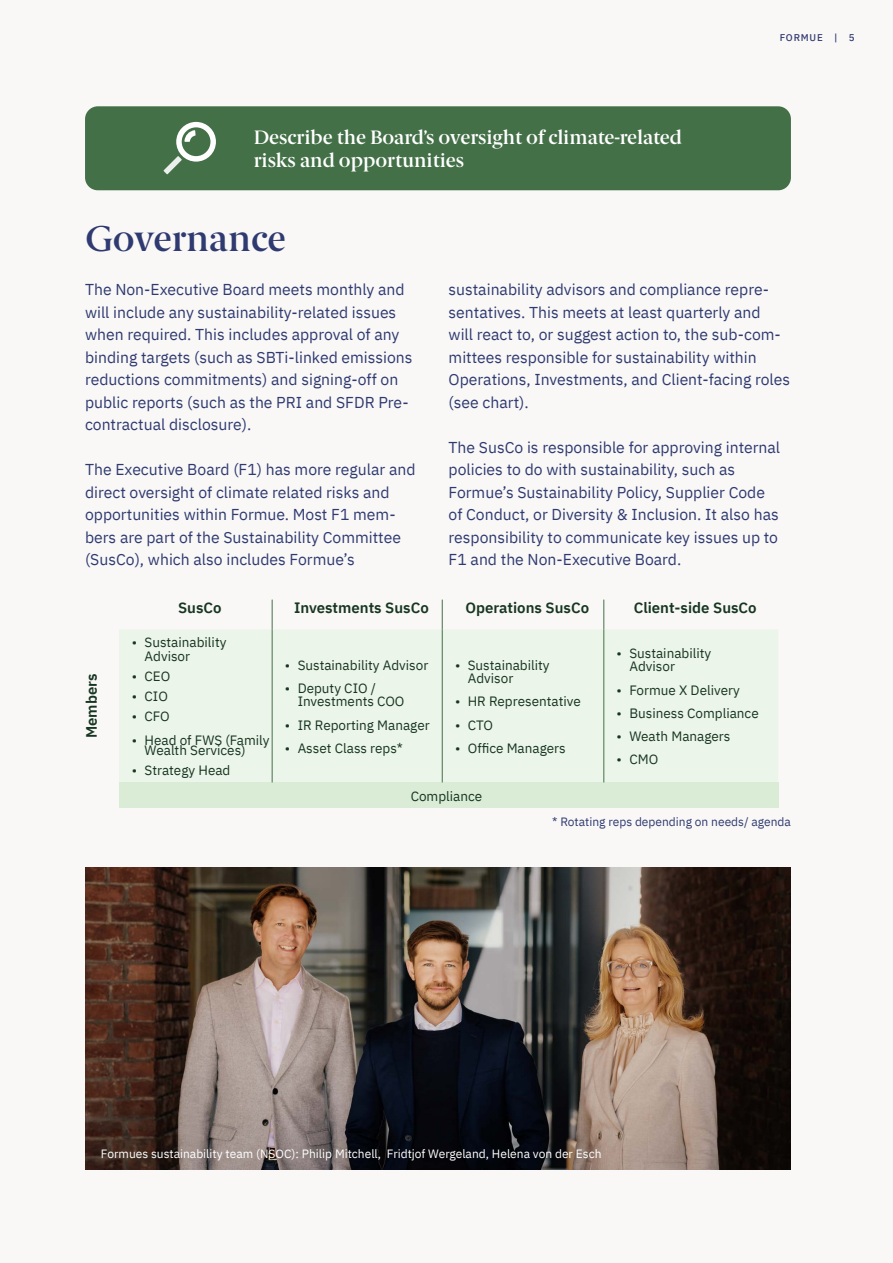
<style>
.page{position:relative;width:893px;height:1263px;background:#f9f8f6}
.page>*{position:absolute;margin:0;border:0;box-sizing:border-box;transform-origin:0 0}
.t1{font:36px "Berlingske Serif D Bd";color:#2f3a71}
.t2{font:19.5px/22.5px "Berlingske Serif D Bd";color:#fff}
.t3{font:15.75px/22.5px "IBM Plex Sans";color:#2f3a71}
.t4{font:600 15px "IBM Plex Sans";color:#173621}
.t5{font:13.5px/13.5px "IBM Plex Sans";color:#173621}
.t6{font:12px "IBM Plex Sans";color:#fff}
.t7{font:12px "IBM Plex Sans";color:#2f3a71}
.t8{font:500 9.75px "IBM Plex Sans";letter-spacing:.08em;color:#2f3a71}
</style>
<div class="page">
<div style="left:85px;top:106px;width:706px;height:84px;background:#437047;border-radius:13px"></div>
<svg style="left:164px;top:122px;width:52px;height:52px"></svg>
<div style="left:119px;top:629px;width:659px;height:153px;background:#ecf5ea"></div>
<div style="left:119px;top:782px;width:659px;height:26px;background:#daecd6"></div>
<svg style="left:272px;top:600px;width:1px;height:29px"></svg>
<svg style="left:442px;top:600px;width:1px;height:29px"></svg>
<svg style="left:604px;top:600px;width:1px;height:29px"></svg>
<hr style="left:272px;top:629px;width:1px;height:153px;background:#437047">
<hr style="left:442px;top:629px;width:1px;height:153px;background:#437047">
<hr style="left:604px;top:629px;width:1px;height:153px;background:#437047">
<img style="left:85px;top:867px;width:706px;height:302px">
<p class="t2" style="left:254px;top:126px;width:429px">Describe the Board’s oversight of climate-related risks and opportunities</p>
<p class="t8" style="left:780px;top:30px;width:76px">FORMUE | 5</p>
<h1 class="t1" style="left:85px;top:214px;width:202px">Governance</h1>
<p class="t3" style="left:85px;top:277px;width:329px">The Non-Executive Board meets monthly and will include any sustainability-related issues when required. This includes approval of any binding targets (such as SBTi-linked emissions reductions commitments) and signing-off on public reports (such as the PRI and SFDR Pre&shy;contractual disclosure).</p>
<p class="t3" style="left:85px;top:457px;width:332px">The Executive Board (F1) has more regular and direct oversight of climate related risks and opportunities within Formue. Most F1 mem&shy;bers are part of the Sustainability Committee (SusCo), which also includes Formue’s</p>
<p class="t3" style="left:449px;top:277px;width:343px">sustainability advisors and compliance repre&shy;sentatives. This meets at least quarterly and<br>will react to, or suggest action to, the sub-com&shy;mittees responsible for sustainability within Operations, Investments, and Client-facing roles (see chart).</p>
<p class="t3" style="left:449px;top:435px;width:333px">The SusCo is responsible for approving internal policies to do with sustainability, such as Formue’s Sustainability Policy, Supplier Code of Conduct, or Diversity &amp; Inclusion. It also has responsibility to communicate key issues up to F1 and the Non-Executive Board.</p>
<p class="t4" style="left:80px;top:738px;width:66px;rotate:-90deg">Members</p>
<p class="t4" style="left:178px;top:596px;width:45px">SusCo</p>
<p class="t4" style="left:294px;top:596px;width:136px">Investments SusCo</p>
<p class="t4" style="left:465px;top:596px;width:125px">Operations SusCo</p>
<p class="t4" style="left:634px;top:596px;width:124px">Client-side SusCo</p>
<p class="t5" style="left:145px;top:634px;width:83px;text-indent:-13px">• Sustainability<br>Advisor</p>
<p class="t5" style="left:132px;top:668px;width:40px">• CEO</p>
<p class="t5" style="left:132px;top:688px;width:38px">• CIO</p>
<p class="t5" style="left:132px;top:709px;width:40px">• CFO</p>
<p class="t5" style="left:145px;top:733px;width:126px;line-height:10.5px;text-indent:-13px">• Head of FWS (Family<br>Wealth Services)</p>
<p class="t5" style="left:132px;top:763px;width:100px">• Strategy Head</p>
<p class="t5" style="left:285px;top:657px;width:145px">• Sustainability Advisor</p>
<p class="t5" style="left:298px;top:680px;width:108px;text-indent:-13px">• Deputy CIO /<br>Investments COO</p>
<p class="t5" style="left:285px;top:717px;width:146px">• IR Reporting Manager</p>
<p class="t5" style="left:285px;top:740px;width:119px">• Asset Class reps*</p>
<p class="t5" style="left:468px;top:657px;width:83px;text-indent:-13px">• Sustainability<br>Advisor</p>
<p class="t5" style="left:455px;top:694px;width:127px">• HR Representative</p>
<p class="t5" style="left:455px;top:717px;width:40px">• CTO</p>
<p class="t5" style="left:455px;top:740px;width:112px">• Office Managers</p>
<p class="t5" style="left:411px;top:788px;width:73px">Compliance</p>
<p class="t5" style="left:629px;top:645px;width:83px;text-indent:-13px">• Sustainability<br>Advisor</p>
<p class="t5" style="left:617px;top:682px;width:125px">• Formue X Delivery</p>
<p class="t5" style="left:617px;top:705px;width:144px">• Business Compliance</p>
<p class="t5" style="left:617px;top:728px;width:115px">• Weath Managers</p>
<p class="t5" style="left:617px;top:752px;width:43px">• CMO</p>
<p class="t7" style="left:552px;top:812px;width:240px">* Rotating reps depending on needs/ agenda</p>
<p class="t6" style="left:101px;top:1144px;width:502px">Formues sustainability team (NSOC): Philip Mitchell, Fridtjof Wergeland, Helena von der Esch</p>
</div>
